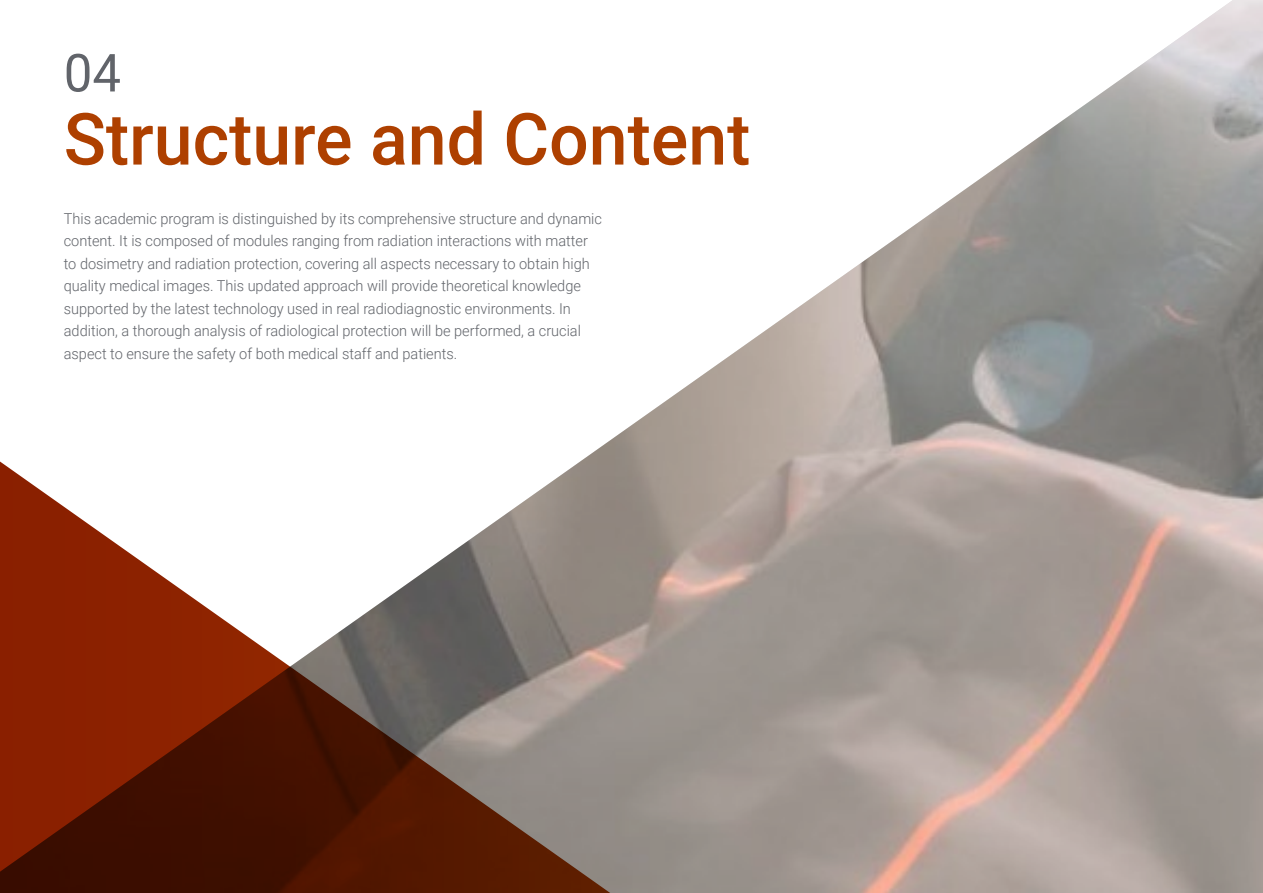
<style>
.page{position:relative;width:1263px;height:893px;background:#fff}
.page>*{position:absolute;margin:0;border:0;box-sizing:border-box;transform-origin:0 0}
.t1{font:500 72px "Roboto";color:#ae4000}
.t2{font:52.5px "Roboto";color:#61646a}
.t3{font:300 15px/22.5px "Roboto";color:#61646a}
</style>
<div class="page">
<img style="left:602px;top:0;width:661px;height:893px">
<svg style="left:0;top:446px;width:640px;height:447px"></svg>
<h2 class="t2" style="left:64px;top:36px;width:59px">04</h2>
<h1 class="t1" style="left:64px;top:89px;width:688px">Structure and Content</h1>
<p class="t3" style="left:64px;top:207px;width:540px">This academic program is distinguished by its comprehensive structure and dynamic content. It is composed of modules ranging from radiation interactions with matter to dosimetry and radiation protection, covering all aspects necessary to obtain high quality medical images. This updated approach will provide theoretical knowledge supported by the latest technology used in real radiodiagnostic environments. In addition, a thorough analysis of radiological protection will be performed, a crucial aspect to ensure the safety of both medical staff and patients.</p>
</div>
